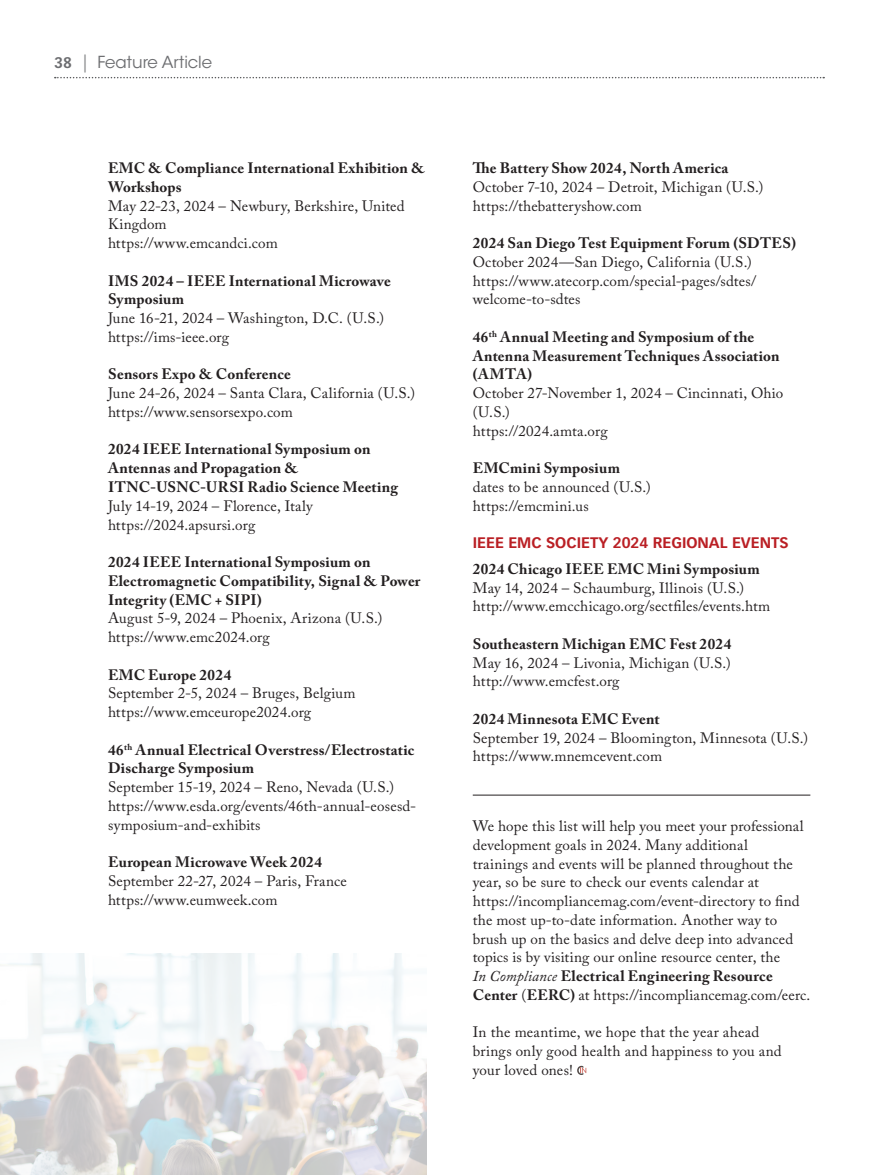
<style>
.page{position:relative;width:878px;height:1175px;background:#fff}
.page>*{position:absolute;margin:0;border:0;box-sizing:border-box;transform-origin:0 0}
.t1{font:16.5px "ITC Avant Garde Std";color:#6c6d70}
.t2{font:15px/18.8px "Adobe Caslon Pro";letter-spacing:.01em;color:#231f20}
.t3{font:700 15px/18.8px "Adobe Caslon Pro";letter-spacing:.015em;color:#231f20}
.t4{font:700 15px "Vectora LT Std";color:#ba1f24}
.s1{font-family:"Vectora LT Std";font-weight:700;font-size:15px}
.s2{font-family:"Vectora LT Std";font-weight:300;font-size:18px}
.s3{font-style:italic}
.s4{font-weight:700}
</style>
<div class="page">
<svg style="left:55px;top:77px;width:769px;height:1px"></svg>
<hr style="left:472px;top:795px;width:338px;height:1px;background:#231f20">
<svg style="left:577px;top:1065px;width:9px;height:10px"></svg>
<img style="left:0;top:953px;width:426px;height:221px">
<p class="t1" style="left:54px;top:52px;width:160px"><span class="s1">38</span> <span class="s2">|</span> Feature Article</p>
<p class="t3" style="left:108px;top:158px;width:318px">EMC &amp; Compliance International Exhibition &amp;<br>Workshops</p>
<p class="t2" style="left:108px;top:196px;width:298px">May 22-23, 2024 – Newbury, Berkshire, United<br>Kingdom</p>
<p class="t2" style="left:108px;top:233px;width:171px">https://www.emcandci.com</p>
<p class="t3" style="left:108px;top:271px;width:284px">IMS 2024 – IEEE International Microwave<br>Symposium</p>
<p class="t2" style="left:108px;top:308px;width:277px">June 16-21, 2024 – Washington, D.C. (U.S.)</p>
<p class="t2" style="left:108px;top:327px;width:122px">https://ims-ieee.org</p>
<p class="t3" style="left:108px;top:365px;width:184px">Sensors Expo &amp; Conference</p>
<p class="t2" style="left:108px;top:383px;width:308px">June 24-26, 2024 – Santa Clara, California (U.S.)</p>
<p class="t2" style="left:108px;top:402px;width:186px">https://www.sensorsexpo.com</p>
<p class="t3" style="left:108px;top:440px;width:291px">2024 IEEE International Symposium on<br>Antennas and Propagation &amp;<br>ITNC-USNC-URSI Radio Science Meeting</p>
<p class="t2" style="left:108px;top:496px;width:206px">July 14-19, 2024 – Florence, Italy</p>
<p class="t2" style="left:108px;top:515px;width:149px">https://2024.apsursi.org</p>
<p class="t3" style="left:108px;top:552px;width:314px">2024 IEEE International Symposium on<br>Electromagnetic Compatibility, Signal &amp; Power<br>Integrity (EMC + SIPI)</p>
<p class="t2" style="left:108px;top:608px;width:276px">August 5-9, 2024 – Phoenix, Arizona (U.S.)</p>
<p class="t2" style="left:108px;top:627px;width:163px">https://www.emc2024.org</p>
<p class="t3" style="left:108px;top:665px;width:125px">EMC Europe 2024</p>
<p class="t2" style="left:108px;top:683px;width:249px">September 2-5, 2024 – Bruges, Belgium</p>
<p class="t2" style="left:108px;top:702px;width:205px">https://www.emceurope2024.org</p>
<p class="t3" style="left:108px;top:740px;width:308px">46<sup>th</sup> Annual Electrical Overstress/Electrostatic<br>Discharge Symposium</p>
<p class="t2" style="left:108px;top:777px;width:287px">September 15-19, 2024 – Reno, Nevada (U.S.)</p>
<p class="t2" style="left:108px;top:796px;width:310px">https://www.esda.org/events/46th-annual-eosesd&shy;symposium-and-exhibits</p>
<p class="t3" style="left:108px;top:852px;width:215px">European Microwave Week 2024</p>
<p class="t2" style="left:108px;top:871px;width:240px">September 22-27, 2024 – Paris, France</p>
<p class="t2" style="left:108px;top:890px;width:171px">https://www.eumweek.com</p>
<p class="t3" style="left:472px;top:158px;width:257px">The Battery Show 2024, North America</p>
<p class="t2" style="left:472px;top:177px;width:292px">October 7-10, 2024 – Detroit, Michigan (U.S.)</p>
<p class="t2" style="left:472px;top:196px;width:171px">https://thebatteryshow.com</p>
<p class="t3" style="left:472px;top:233px;width:324px">2024 San Diego Test Equipment Forum (SDTES)</p>
<p class="t2" style="left:472px;top:252px;width:280px">October 2024—San Diego, California (U.S.)</p>
<p class="t2" style="left:472px;top:271px;width:285px">https://www.atecorp.com/special-pages/sdtes/ welcome-to-sdtes</p>
<p class="t3" style="left:472px;top:327px;width:308px">46<sup>th</sup> Annual Meeting and Symposium of the<br>Antenna Measurement Techniques Association (AMTA)</p>
<p class="t2" style="left:472px;top:383px;width:312px">October 27-November 1, 2024 – Cincinnati, Ohio (U.S.)</p>
<p class="t2" style="left:472px;top:421px;width:136px">https://2024.amta.org</p>
<p class="t3" style="left:472px;top:458px;width:149px">EMCmini Symposium</p>
<p class="t2" style="left:472px;top:477px;width:179px">dates to be announced (U.S.)</p>
<p class="t2" style="left:472px;top:496px;width:117px">https://emcmini.us</p>
<p class="t4" style="left:472px;top:534px;width:317px">IEEE EMC SOCIETY 2024 REGIONAL EVENTS</p>
<p class="t3" style="left:472px;top:559px;width:288px">2024 Chicago IEEE EMC Mini Symposium</p>
<p class="t2" style="left:472px;top:578px;width:273px">May 14, 2024 – Schaumburg, Illinois (U.S.)</p>
<p class="t2" style="left:472px;top:596px;width:299px">http://www.emcchicago.org/sectfiles/events.htm</p>
<p class="t3" style="left:472px;top:634px;width:260px">Southeastern Michigan EMC Fest 2024</p>
<p class="t2" style="left:472px;top:653px;width:259px">May 16, 2024 – Livonia, Michigan (U.S.)</p>
<p class="t2" style="left:472px;top:671px;width:148px">http://www.emcfest.org</p>
<p class="t3" style="left:472px;top:709px;width:188px">2024 Minnesota EMC Event</p>
<p class="t2" style="left:472px;top:728px;width:337px">September 19, 2024 – Bloomington, Minnesota (U.S.)</p>
<p class="t2" style="left:472px;top:746px;width:191px">https://www.mnemcevent.com</p>
<p class="t2" style="left:472px;top:816px;width:339px">We hope this list will help you meet your professional development goals in 2024. Many additional<br>trainings and events will be planned throughout the year, so be sure to check our events calendar at https://incompliancemag.com/event-directory to find the most up-to-date information. Another way to brush up on the basics and delve deep into advanced topics is by visiting our online resource center, the<br><span class="s3">In Compliance</span> <span class="s4">Electrical Engineering Resource Center</span> (<span class="s4">EERC)</span> at https://incompliancemag.com/eerc.</p>
<p class="t2" style="left:472px;top:1022px;width:310px">In the meantime, we hope that the year ahead brings only good health and happiness to you and your loved ones!</p>
</div>
